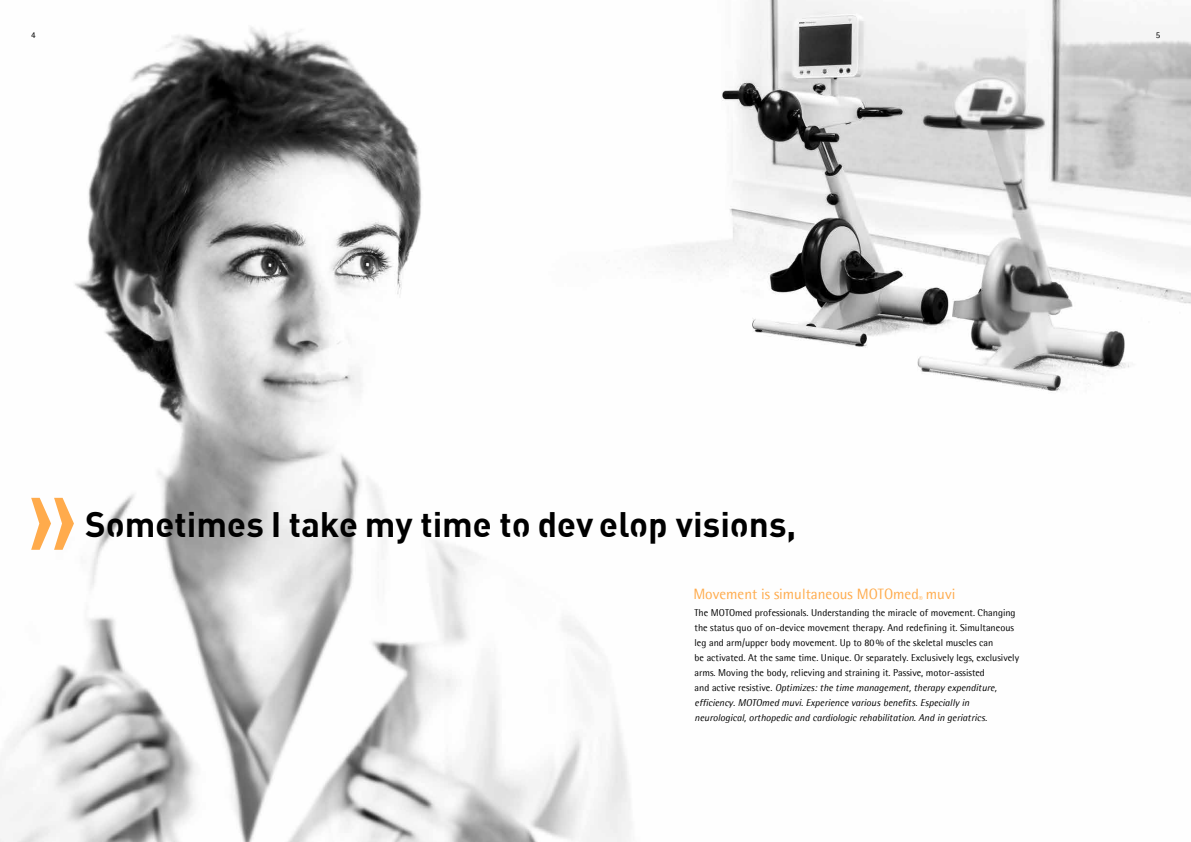
<style>
.page{position:relative;width:1191px;height:842px;background:#fff}
.page>*{position:absolute;margin:0;border:0;box-sizing:border-box;transform-origin:0 0}
.t1{font:700 35px "Streetvertising";color:#000}
.t2{font:15px "Agfa Rotis Semisans";color:#ffab4c}
.t3{font:10px/15px "Agfa Rotis Semisans";color:#000}
.t4{font:9px "Agfa Rotis Semisans";color:#000}
.s1{font-style:italic}
</style>
<div class="page">
<img style="left:0;top:1px;width:1190px;height:841px">
<svg style="left:31px;top:498px;width:43px;height:52px"></svg>
<p class="t4" style="left:31px;top:31px;width:6px">4</p>
<p class="t4" style="left:1155px;top:31px;width:6px">5</p>
<h1 class="t1" style="left:85px;top:501px;width:713px">Sometimes I take my time to dev elop visions,</h1>
<h2 class="t2" style="left:693px;top:587px;width:263px">Movement is simultaneous MOTOmed<sub>®</sub> muvi</h2>
<p class="t3" style="left:694px;top:606px;width:326px">The MOTOmed professionals. Understanding the miracle of movement. Changing the status quo of on-device movement therapy. And redefining it. Simultaneous leg and arm/upper body movement. Up to 80% of the skeletal muscles can<br>be activated. At the same time. Unique. Or separately. Exclusively legs, exclusively arms. Moving the body, relieving and straining it. Passive, motor-assisted<br>and active resistive. <span class="s1">Optimizes: the time management, therapy expenditure, efficiency. MOTOmed muvi. Experience various benefits. Especially in neurological, orthopedic and cardiologic rehabilitation. And in geriatrics.</span></p>
</div>
